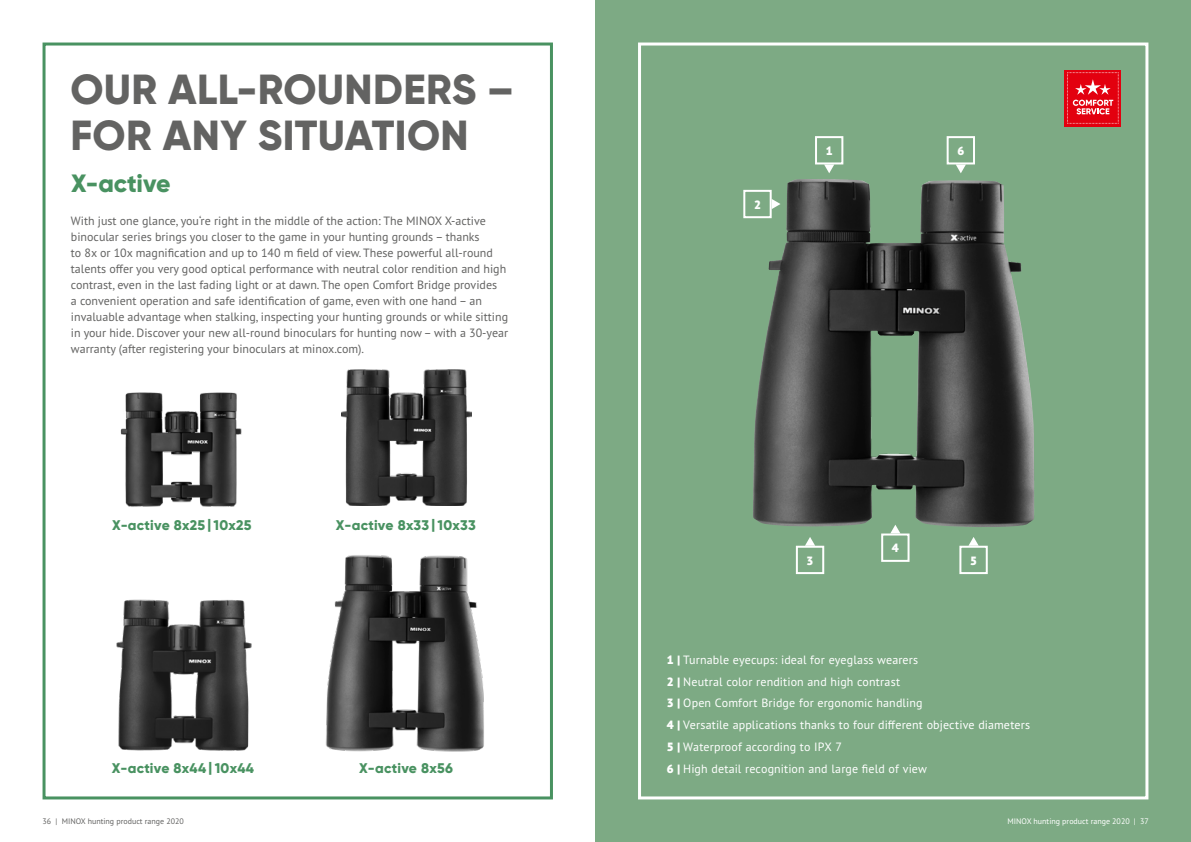
<style>
.page{position:relative;width:1191px;height:842px;background:#fff}
.page>*{position:absolute;margin:0;border:0;box-sizing:border-box;transform-origin:0 0}
.t1{font:800 42px/46px "Gilroy";letter-spacing:.01em;color:#636362}
.t2{font:800 25px "Gilroy";letter-spacing:-.005em;color:#499261}
.t3{font:800 14px "Gilroy";letter-spacing:.02em;color:#499261}
.t4{font:12px/16px "PT Sans Pro";color:#636362}
.t5{font:12px/21.7px "PT Sans Pro";letter-spacing:.01em;color:#fff}
.t6{font:900 12px "PT Sans Pro";color:#fff}
.t7{font:8px "PT Sans Pro";color:#636362}
.t8{font:8px "PT Sans Pro";color:#fff}
.s1{font-weight:900}
</style>
<div class="page">
<svg style="left:595px;top:0;width:596px;height:842px;background:#739878"></svg>
<div style="left:43px;top:43px;width:510px;height:756px;border:3px solid #499261"></div>
<div style="left:638px;top:43px;width:510px;height:756px;border:3px solid #fff"></div>
<img style="left:325px;top:555px;width:159px;height:197px">
<img style="left:116px;top:599px;width:136px;height:152px">
<img style="left:341px;top:369px;width:130px;height:137px">
<img style="left:120px;top:392px;width:122px;height:115px">
<img style="left:768px;top:179px;width:40px;height:113px">
<svg style="left:1064px;top:70px;width:57px;height:56px"></svg>
<svg style="left:1067px;top:72px;width:51px;height:52px;background:#e72a37"></svg>
<div style="left:815px;top:136px;width:28px;height:28px;border:2px solid #fff"></div>
<svg style="left:824px;top:164px;width:10px;height:9px"></svg>
<div style="left:796px;top:546px;width:28px;height:28px;border:2px solid #fff"></div>
<svg style="left:805px;top:537px;width:10px;height:9px"></svg>
<div style="left:959px;top:546px;width:28px;height:28px;border:2px solid #fff"></div>
<svg style="left:968px;top:537px;width:10px;height:9px"></svg>
<div style="left:881px;top:533px;width:28px;height:29px;border:2px solid #fff"></div>
<svg style="left:890px;top:525px;width:10px;height:8px"></svg>
<div style="left:743px;top:190px;width:28px;height:28px;border:2px solid #fff"></div>
<svg style="left:771px;top:199px;width:9px;height:10px"></svg>
<div style="left:946px;top:136px;width:29px;height:28px;border:2px solid #fff"></div>
<svg style="left:955px;top:164px;width:11px;height:9px"></svg>
<h1 class="t1" style="left:70px;top:66px;width:445px">OUR ALL-ROUNDERS –<br>FOR ANY SITUATION</h1>
<h2 class="t2" style="left:71px;top:167px;width:101px">X-active</h2>
<p class="t4" style="left:71px;top:212px;width:439px">With just one glance, you‘re right in the middle of the action: The MINOX X-active binocular series brings you closer to the game in your hunting grounds – thanks<br>to 8x or 10x magnification and up to 140 m field of view. These powerful all-round talents offer you very good optical performance with neutral color rendition and high contrast, even in the last fading light or at dawn. The open Comfort Bridge provides<br>a convenient operation and safe identification of game, even with one hand – an invaluable advantage when stalking, inspecting your hunting grounds or while sitting in your hide. Discover your new all-round binoculars for hunting now – with a 30-year warranty (after registering your binoculars at minox.com).</p>
<p class="t3" style="left:112px;top:516px;width:141px">X-active 8x25 | 10x25</p>
<p class="t3" style="left:336px;top:516px;width:141px">X-active 8x33 | 10x33</p>
<p class="t3" style="left:112px;top:759px;width:144px">X-active 8x44 | 10x44</p>
<p class="t3" style="left:359px;top:759px;width:95px">X-active 8x56</p>
<p class="t6" style="left:753px;top:196px;width:9px">2</p>
<p class="t6" style="left:825px;top:143px;width:9px">1</p>
<p class="t6" style="left:957px;top:143px;width:9px">6</p>
<p class="t6" style="left:891px;top:540px;width:9px">4</p>
<p class="t6" style="left:806px;top:552px;width:9px">3</p>
<p class="t6" style="left:969px;top:552px;width:9px">5</p>
<p class="t5" style="left:666px;top:649px;width:365px"><span class="s1">1 |</span> Turnable eyecups: ideal for eyeglass wearers<br><span class="s1">2 |</span> Neutral color rendition and high contrast<br><span class="s1">3 |</span> Open Comfort Bridge for ergonomic handling<br><span class="s1">4 |</span> Versatile applications thanks to four different objective diameters <span class="s1">5 |</span> Waterproof according to IPX 7<br><span class="s1">6 |</span> High detail recognition and large field of view</p>
<p class="t7" style="left:43px;top:816px;width:143px">36 | MINOX hunting product range 2020</p>
<p class="t8" style="left:1007px;top:816px;width:143px">MINOX hunting product range 2020 | 37</p>
</div>
